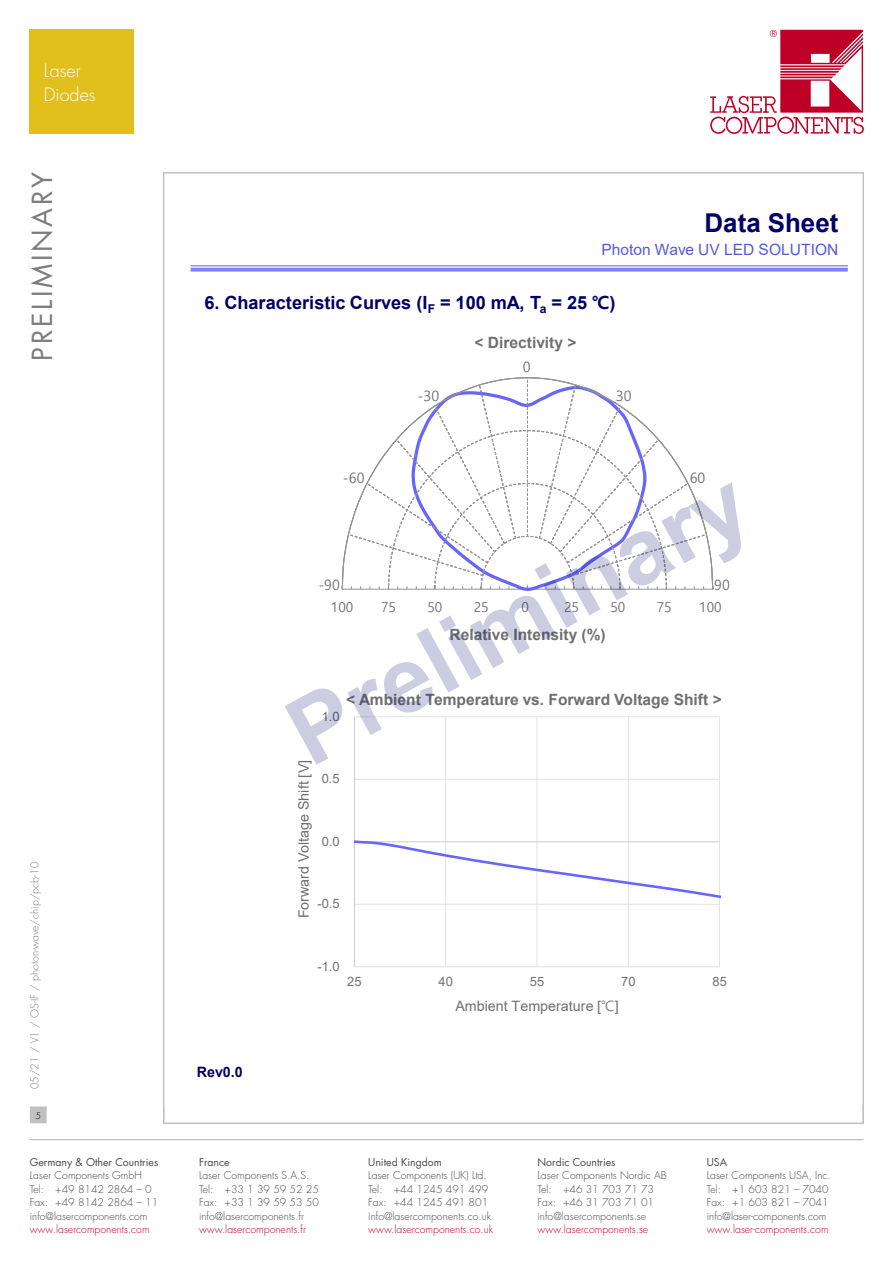
<style>
.page{position:relative;width:893px;height:1263px;background:#fff}
.page>*{position:absolute;margin:0;border:0;box-sizing:border-box;transform-origin:0 0}
.t1{font:27px "Futura Std";letter-spacing:.1em;color:#7c7c7c}
.t2{font:700 25.95px "Arial";color:#006}
.t3{font:700 18.15px "Arial";color:#006}
.t4{font:300 18px/24px "Futura Std";color:#fff}
.t5{font:700 15.6px "Arial";color:#6f6f6f}
.t6{font:15.6px "Arial";color:#5757db}
.t7{font:14.25px "Arial";color:#6f6f6f}
.t8{font:14.25px "Malgun Gothic";letter-spacing:.005em;color:#6f6f6f}
.t9{font:700 14.25px "Arial";color:#006}
.t10{font:13.65px "Malgun Gothic";letter-spacing:-.005em;color:#6f6f6f}
.t11{font:12.9px "Arial";color:#6f6f6f}
.t12{font:300 10.5px/13.5px "Futura Std";color:#484848}
.t13{font:300 10.5px "Futura Std";color:#be0027}
.t14{font:10.5px "Futura Std";color:#484848}
.t15{font:300 10.5px "Futura Std";color:#7c7c7c}
.t16{font:300 9px "Futura Std";color:#000}
.s1{font-family:"Malgun Gothic"}
</style>
<div class="page">
<svg style="left:710px;top:30px;width:153px;height:104px"></svg>
<hr style="left:30px;top:1139px;width:833px;height:1px;background:#c0c0c0">
<div style="left:31px;top:1107px;width:15px;height:16px;background:#c0c0c0"></div>
<div style="left:30px;top:1106px;width:17px;height:17px;border:1px solid #c0c0c0"></div>
<hr style="left:191px;top:265px;width:657px;height:1px;background:#8b8bff">
<hr style="left:191px;top:268px;width:657px;height:4px;background:#00f;opacity:.5">
<hr style="left:354px;top:966px;width:366px;height:1px;background:#e1e1e1">
<hr style="left:445px;top:717px;width:1px;height:250px;background:#e1e1e1">
<hr style="left:536px;top:717px;width:1px;height:250px;background:#e1e1e1">
<hr style="left:628px;top:717px;width:1px;height:250px;background:#e1e1e1">
<hr style="left:719px;top:717px;width:1px;height:250px;background:#e1e1e1">
<hr style="left:354px;top:717px;width:1px;height:250px;background:#cbcbcb">
<svg style="left:354px;top:839px;width:366px;height:74px"></svg>
<svg style="left:415px;top:378px;width:225px;height:42px"></svg>
<img style="left:284px;top:420px;width:435px;height:389px">
<svg style="left:285px;top:482px;width:456px;height:283px"></svg>
<div style="left:30px;top:30px;width:104px;height:104px;background:#e1bf1d"></div>
<h3 class="t4" style="left:44px;top:59px;width:53px">Laser<br>Diodes</h3>
<h1 class="t1" style="left:25px;top:361px;width:190px;rotate:-90deg">PRELIMINARY</h1>
<p class="t15" style="left:28px;top:1089px;width:229px;rotate:-90deg">05/21 / V1 / OS-IF / photon-wave/chip/pcb-10</p>
<p class="t16" style="left:35px;top:1110px;width:7px">5</p>
<p class="t14" style="left:30px;top:1155px;width:130px">Germany &amp; Other Countries</p>
<p class="t12" style="left:30px;top:1169px;width:130px">Laser Components GmbH<br>Tel: +49 8142 2864 – 0<br>Fax: +49 8142 2864 – 11 info@lasercomponents.com</p>
<p class="t13" style="left:30px;top:1223px;width:121px">www.lasercomponents.com</p>
<h2 class="t2" style="left:705px;top:204px;width:135px">Data Sheet</h2>
<h3 class="t6" style="left:601px;top:238px;width:238px">Photon Wave UV LED SOLUTION</h3>
<h3 class="t3" style="left:204px;top:290px;width:413px">6. Characteristic Curves (I<sub>F</sub> = 100 mA, T<sub>a</sub> = 25 <span class="s1">℃</span>)</h3>
<h3 class="t5" style="left:475px;top:332px;width:103px">&lt; Directivity &gt;</h3>
<h3 class="t8" style="left:343px;top:470px;width:23px">-60</h3>
<h3 class="t8" style="left:318px;top:577px;width:23px">-90</h3>
<h3 class="t8" style="left:418px;top:388px;width:23px">-30</h3>
<h3 class="t8" style="left:523px;top:359px;width:9px">0</h3>
<h3 class="t8" style="left:616px;top:388px;width:17px">30</h3>
<h3 class="t8" style="left:690px;top:470px;width:17px">60</h3>
<h3 class="t8" style="left:714px;top:577px;width:17px">90</h3>
<h3 class="t10" style="left:331px;top:600px;width:24px">100</h3>
<h3 class="t10" style="left:381px;top:600px;width:16px">75</h3>
<h3 class="t10" style="left:427px;top:600px;width:16px">50</h3>
<h3 class="t10" style="left:474px;top:600px;width:16px">25</h3>
<h3 class="t10" style="left:521px;top:600px;width:9px">0</h3>
<h3 class="t10" style="left:564px;top:600px;width:16px">25</h3>
<h3 class="t10" style="left:610px;top:600px;width:16px">50</h3>
<h3 class="t10" style="left:657px;top:600px;width:16px">75</h3>
<h3 class="t10" style="left:699px;top:600px;width:24px">100</h3>
<h3 class="t5" style="left:450px;top:623px;width:157px">Relative Intensity (%)</h3>
<h3 class="t5" style="left:346px;top:688px;width:377px">&lt; Ambient Temperature vs. Forward Voltage Shift &gt;</h3>
<p class="t11" style="left:322px;top:707px;width:20px">1.0</p>
<h3 class="t7" style="left:294px;top:918px;width:160px;rotate:-90deg">Forward Voltage Shift [V]</h3>
<p class="t11" style="left:322px;top:770px;width:20px">0.5</p>
<p class="t11" style="left:322px;top:832px;width:20px">0.0</p>
<p class="t11" style="left:317px;top:895px;width:24px">-0.5</p>
<h3 class="t9" style="left:197px;top:1062px;width:47px">Rev0.0</h3>
<p class="t11" style="left:317px;top:957px;width:24px">-1.0</p>
<p class="t11" style="left:347px;top:973px;width:16px">25</p>
<p class="t11" style="left:439px;top:973px;width:16px">40</p>
<p class="t11" style="left:530px;top:973px;width:16px">55</p>
<p class="t11" style="left:621px;top:973px;width:16px">70</p>
<p class="t11" style="left:712px;top:973px;width:16px">85</p>
<h3 class="t7" style="left:455px;top:996px;width:165px">Ambient Temperature [<span class="s1">℃</span>]</h3>
<p class="t14" style="left:199px;top:1155px;width:32px">France</p>
<p class="t12" style="left:199px;top:1169px;width:121px">Laser Components S.A.S.<br>Tel: +33 1 39 59 52 25<br>Fax: +33 1 39 59 53 50 info@lasercomponents.fr</p>
<p class="t13" style="left:199px;top:1223px;width:108px">www.lasercomponents.fr</p>
<p class="t14" style="left:368px;top:1155px;width:75px">United Kingdom</p>
<p class="t12" style="left:368px;top:1169px;width:124px">Laser Components (UK) Ltd.<br>Tel: +44 1245 491 499<br>Fax: +44 1245 491 801 info@lasercomponents.co.uk</p>
<p class="t13" style="left:368px;top:1223px;width:126px">www.lasercomponents.co.uk</p>
<p class="t14" style="left:537px;top:1155px;width:79px">Nordic Countries</p>
<p class="t12" style="left:537px;top:1169px;width:131px">Laser Components Nordic AB<br>Tel: +46 31 703 71 73<br>Fax: +46 31 703 71 01 info@lasercomponents.se</p>
<p class="t13" style="left:537px;top:1223px;width:112px">www.lasercomponents.se</p>
<p class="t14" style="left:707px;top:1155px;width:22px">USA</p>
<p class="t12" style="left:707px;top:1169px;width:126px">Laser Components USA, Inc.<br>Tel: +1 603 821 – 7040<br>Fax: +1 603 821 – 7041 info@laser-components.com</p>
<p class="t13" style="left:707px;top:1223px;width:123px">www.laser-components.com</p>
</div>
